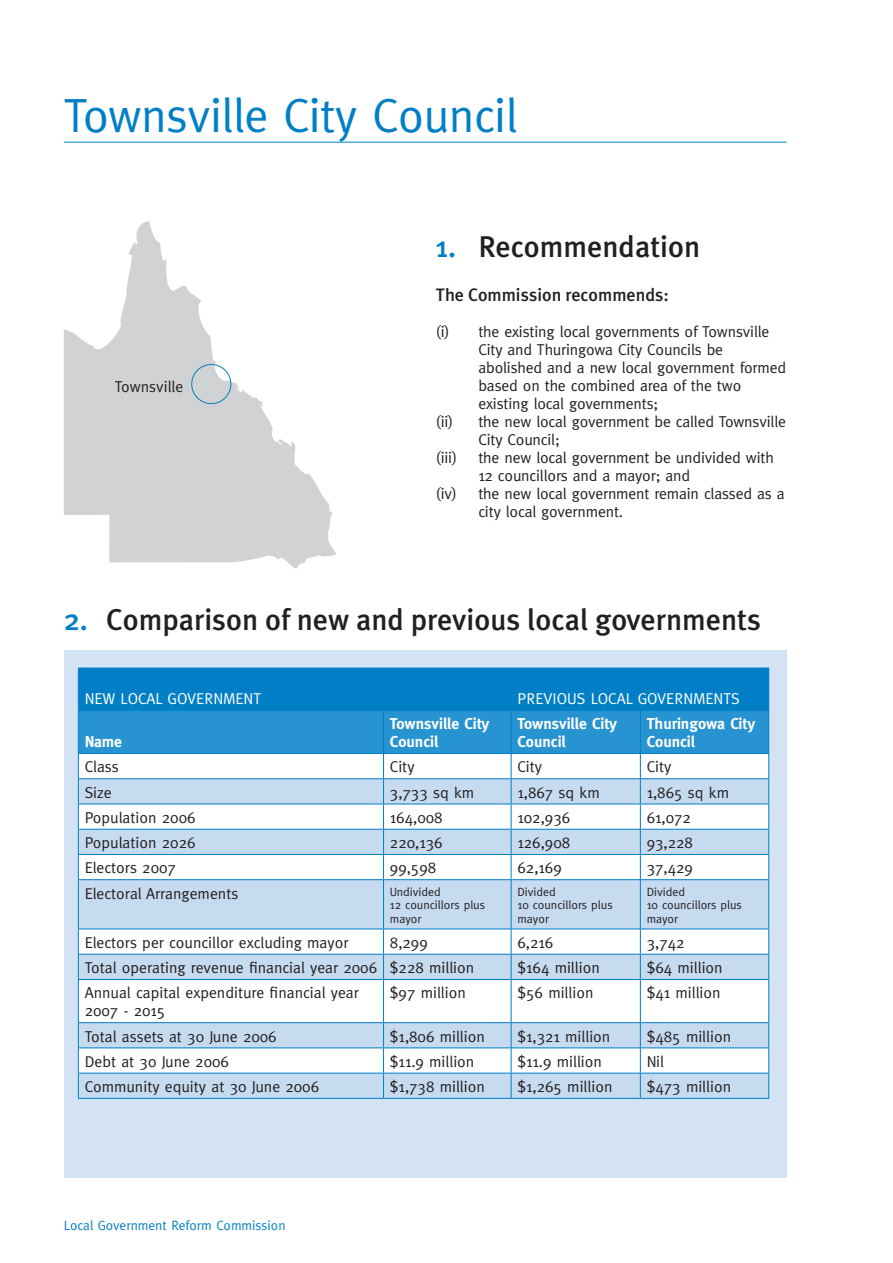
<style>
.page{position:relative;width:893px;height:1263px;background:#fff}
.page>*{position:absolute;margin:0;border:0;box-sizing:border-box;transform-origin:0 0}
._1__Section_Heading{font:48px "Meta";letter-spacing:-.01em;color:#007fc6}
._2__Heading{font:500 30px "Meta Plus";color:#231f20}
._3__Sub_Heading{font:500 18px "Meta Plus";color:#231f20}
.Body_Text{font:15.75px/18px "Meta";color:#231f20}
._10mm_indent_Body{font:15.75px/18px "Meta";letter-spacing:-.01em;color:#231f20}
.Body_Text-2{font:700 15.75px/18px "Meta";color:#fff}
._6__Table_Heading{font:15.75px "Meta";color:#fff}
._5__Small_section_he{font:13.5px "Meta";color:#007fc6}
.Body_Text-3{font:12px/13.5px "Meta";color:#231f20}
.s1{color:#007fc6}
</style>
<div class="page">
<hr style="left:64px;top:142px;width:723px;height:1px;background:#007fc6">
<svg style="left:64px;top:221px;width:272px;height:348px;fill:#d1d2d4"></svg>
<div style="left:191px;top:364px;width:40px;height:40px;border:1px solid #007fc6;border-radius:50%"></div>
<div style="left:64px;top:651px;width:723px;height:527px;background:#d4e3f4"></div>
<svg style="left:79px;top:880px;width:689px;height:218px;fill:#c6daf0"></svg>
<svg style="left:78px;top:668px;width:691px;height:211px"></svg>
<hr style="left:78px;top:879px;width:306px;height:1px;background:#007fc6">
<hr style="left:78px;top:880px;width:1px;height:48px;background:#007fc6">
<hr style="left:384px;top:879px;width:127px;height:1px;background:#007fc6">
<hr style="left:383px;top:880px;width:1px;height:48px;background:#007fc6">
<hr style="left:511px;top:879px;width:129px;height:1px;background:#007fc6">
<hr style="left:511px;top:880px;width:1px;height:48px;background:#007fc6">
<hr style="left:640px;top:879px;width:129px;height:1px;background:#007fc6">
<hr style="left:640px;top:880px;width:1px;height:48px;background:#007fc6">
<hr style="left:768px;top:880px;width:1px;height:48px;background:#007fc6">
<hr style="left:78px;top:928px;width:306px;height:1px;background:#007fc6">
<hr style="left:384px;top:928px;width:127px;height:1px;background:#007fc6">
<hr style="left:511px;top:928px;width:129px;height:1px;background:#007fc6">
<hr style="left:640px;top:928px;width:129px;height:1px;background:#007fc6">
<hr style="left:78px;top:954px;width:306px;height:1px;background:#007fc6">
<svg style="left:78px;top:929px;width:1px;height:50px"></svg>
<hr style="left:384px;top:954px;width:127px;height:1px;background:#007fc6">
<svg style="left:383px;top:929px;width:1px;height:50px"></svg>
<hr style="left:511px;top:954px;width:129px;height:1px;background:#007fc6">
<svg style="left:511px;top:929px;width:1px;height:50px"></svg>
<hr style="left:640px;top:954px;width:129px;height:1px;background:#007fc6">
<svg style="left:640px;top:929px;width:1px;height:50px"></svg>
<svg style="left:768px;top:929px;width:1px;height:50px"></svg>
<hr style="left:78px;top:979px;width:306px;height:1px;background:#007fc6">
<hr style="left:78px;top:980px;width:1px;height:42px;background:#007fc6">
<hr style="left:384px;top:979px;width:127px;height:1px;background:#007fc6">
<hr style="left:383px;top:980px;width:1px;height:42px;background:#007fc6">
<hr style="left:511px;top:979px;width:129px;height:1px;background:#007fc6">
<hr style="left:511px;top:980px;width:1px;height:42px;background:#007fc6">
<hr style="left:640px;top:979px;width:129px;height:1px;background:#007fc6">
<hr style="left:640px;top:980px;width:1px;height:42px;background:#007fc6">
<hr style="left:768px;top:980px;width:1px;height:42px;background:#007fc6">
<hr style="left:78px;top:1022px;width:306px;height:1px;background:#007fc6">
<hr style="left:384px;top:1022px;width:127px;height:1px;background:#007fc6">
<hr style="left:511px;top:1022px;width:129px;height:1px;background:#007fc6">
<hr style="left:640px;top:1022px;width:129px;height:1px;background:#007fc6">
<hr style="left:78px;top:1047px;width:306px;height:1px;background:#007fc6">
<hr style="left:384px;top:1047px;width:127px;height:1px;background:#007fc6">
<hr style="left:511px;top:1047px;width:129px;height:1px;background:#007fc6">
<hr style="left:640px;top:1047px;width:129px;height:1px;background:#007fc6">
<hr style="left:78px;top:1073px;width:306px;height:1px;background:#007fc6">
<svg style="left:78px;top:1023px;width:1px;height:75px"></svg>
<hr style="left:384px;top:1073px;width:127px;height:1px;background:#007fc6">
<svg style="left:383px;top:1023px;width:1px;height:75px"></svg>
<hr style="left:511px;top:1073px;width:129px;height:1px;background:#007fc6">
<svg style="left:511px;top:1023px;width:1px;height:75px"></svg>
<hr style="left:640px;top:1073px;width:129px;height:1px;background:#007fc6">
<svg style="left:640px;top:1023px;width:1px;height:75px"></svg>
<svg style="left:768px;top:1023px;width:1px;height:75px"></svg>
<hr style="left:78px;top:1098px;width:306px;height:1px;background:#007fc6">
<hr style="left:384px;top:1098px;width:127px;height:1px;background:#007fc6">
<hr style="left:511px;top:1098px;width:129px;height:1px;background:#007fc6">
<hr style="left:640px;top:1098px;width:129px;height:1px;background:#007fc6">
<p class="_1__Section_Heading" style="left:64px;top:87px;width:455px">Townsville City Council</p>
<p class="Body_Text" style="left:115px;top:377px;width:70px">Townsville</p>
<p class="_2__Heading" style="left:436px;top:230px;width:266px"><span class="s1">1.</span> Recommendation</p>
<p class="_3__Sub_Heading" style="left:436px;top:285px;width:235px">The Commission recommends:</p>
<p class="_10mm_indent_Body" style="left:478px;top:323px;width:309px;text-indent:-43px">(i) the existing local governments of Townsville City and Thuringowa City Councils be abolished and a new local government formed based on the combined area of the two existing local governments;</p>
<p class="_10mm_indent_Body" style="left:478px;top:413px;width:309px;text-indent:-43px">(ii) the new local government be called Townsville<br>City Council;</p>
<p class="_10mm_indent_Body" style="left:436px;top:449px;width:23px">(iii)</p>
<p class="_10mm_indent_Body" style="left:478px;top:449px;width:297px">the new local government be undivided with<br>12 councillors and a mayor; and</p>
<p class="_10mm_indent_Body" style="left:478px;top:485px;width:308px;text-indent:-43px">(iv) the new local government remain classed as a city local government.</p>
<p class="_2__Heading" style="left:64px;top:602px;width:699px"><span class="s1">2.</span> Comparison of new and previous local governments</p>
<p class="_6__Table_Heading" style="left:85px;top:690px;width:168px">New local govern ment</p>
<p class="_6__Table_Heading" style="left:517px;top:690px;width:224px">Previous local govern ments</p>
<p class="Body_Text-2" style="left:85px;top:733px;width:39px">Name</p>
<p class="Body_Text-2" style="left:390px;top:715px;width:101px">Townsville City<br>Council</p>
<p class="Body_Text-2" style="left:517px;top:715px;width:101px">Townsville City<br>Council</p>
<p class="Body_Text-2" style="left:647px;top:715px;width:110px">Thuringowa City<br>Council</p>
<p class="Body_Text" style="left:85px;top:758px;width:36px">Class</p>
<p class="Body_Text" style="left:390px;top:758px;width:26px">City</p>
<p class="Body_Text" style="left:517px;top:758px;width:26px">City</p>
<p class="Body_Text" style="left:647px;top:758px;width:26px">City</p>
<p class="Body_Text" style="left:85px;top:783px;width:28px">Size</p>
<p class="Body_Text" style="left:390px;top:783px;width:86px">3,733 sq km</p>
<p class="Body_Text" style="left:517px;top:783px;width:84px">1,867 sq km</p>
<p class="Body_Text" style="left:647px;top:783px;width:84px">1,865 sq km</p>
<p class="Body_Text" style="left:85px;top:808px;width:112px">Population 2006</p>
<p class="Body_Text" style="left:390px;top:808px;width:54px">164,008</p>
<p class="Body_Text" style="left:517px;top:808px;width:54px">102,936</p>
<p class="Body_Text" style="left:647px;top:808px;width:46px">61,072</p>
<p class="Body_Text" style="left:85px;top:833px;width:112px">Population 2026</p>
<p class="Body_Text" style="left:390px;top:833px;width:54px">220,136</p>
<p class="Body_Text" style="left:517px;top:833px;width:54px">126,908</p>
<p class="Body_Text" style="left:647px;top:833px;width:48px">93,228</p>
<p class="Body_Text" style="left:85px;top:859px;width:93px">Electors 2007</p>
<p class="Body_Text" style="left:390px;top:859px;width:48px">99,598</p>
<p class="Body_Text" style="left:517px;top:859px;width:46px">62,169</p>
<p class="Body_Text" style="left:647px;top:859px;width:48px">37,429</p>
<p class="Body_Text" style="left:85px;top:884px;width:155px">Electoral Arrangements</p>
<p class="Body_Text-3" style="left:390px;top:884px;width:53px">Undivided</p>
<p class="Body_Text-3" style="left:390px;top:898px;width:97px">12 councillors plus mayor</p>
<p class="Body_Text-3" style="left:517px;top:884px;width:40px">Divided</p>
<p class="Body_Text-3" style="left:517px;top:898px;width:97px">10 councillors plus mayor</p>
<p class="Body_Text-3" style="left:647px;top:884px;width:40px">Divided</p>
<p class="Body_Text-3" style="left:647px;top:898px;width:97px">10 councillors plus mayor</p>
<p class="Body_Text" style="left:85px;top:933px;width:265px">Electors per councillor excluding mayor</p>
<p class="Body_Text" style="left:390px;top:933px;width:39px">8,299</p>
<p class="Body_Text" style="left:517px;top:933px;width:37px">6,216</p>
<p class="Body_Text" style="left:647px;top:933px;width:39px">3,742</p>
<p class="Body_Text" style="left:85px;top:958px;width:294px">Total operating revenue financial year 2006</p>
<p class="Body_Text" style="left:390px;top:958px;width:86px">$228 million</p>
<p class="Body_Text" style="left:517px;top:958px;width:84px">$164 million</p>
<p class="Body_Text" style="left:647px;top:958px;width:77px">$64 million</p>
<p class="Body_Text" style="left:85px;top:984px;width:276px">Annual capital expenditure financial year<br>2007 - 2015</p>
<p class="Body_Text" style="left:390px;top:984px;width:77px">$97 million</p>
<p class="Body_Text" style="left:517px;top:984px;width:77px">$56 million</p>
<p class="Body_Text" style="left:647px;top:984px;width:75px">$41 million</p>
<p class="Body_Text" style="left:85px;top:1027px;width:193px">Total assets at 30 June 2006</p>
<p class="Body_Text" style="left:390px;top:1027px;width:96px">$1,806 million</p>
<p class="Body_Text" style="left:517px;top:1027px;width:94px">$1,321 million</p>
<p class="Body_Text" style="left:647px;top:1027px;width:86px">$485 million</p>
<p class="Body_Text" style="left:85px;top:1052px;width:146px">Debt at 30 June 2006</p>
<p class="Body_Text" style="left:390px;top:1052px;width:86px">$11.9 million</p>
<p class="Body_Text" style="left:517px;top:1052px;width:86px">$11.9 million</p>
<p class="Body_Text" style="left:647px;top:1052px;width:19px">Nil</p>
<p class="Body_Text" style="left:85px;top:1077px;width:236px">Community equity at 30 June 2006</p>
<p class="Body_Text" style="left:390px;top:1077px;width:96px">$1,738 million</p>
<p class="Body_Text" style="left:517px;top:1077px;width:96px">$1,265 million</p>
<p class="Body_Text" style="left:647px;top:1077px;width:86px">$473 million</p>
<p class="_5__Small_section_he" style="left:64px;top:1217px;width:223px">Local Government Reform Commission</p>
</div>
